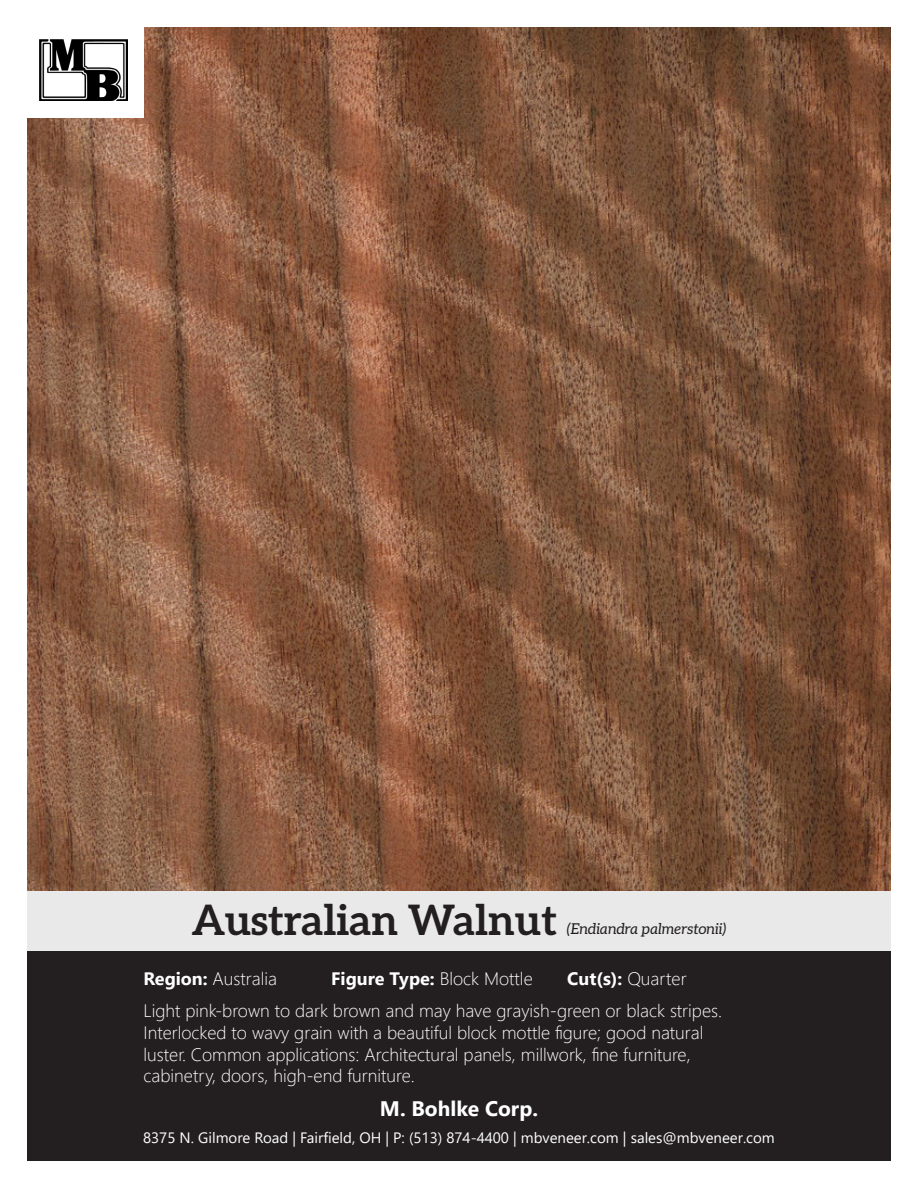
<style>
.page{position:relative;width:918px;height:1188px;background:#fff}
.page>*{position:absolute;margin:0;border:0;box-sizing:border-box;transform-origin:0 0}
.t1{font:700 42px "Aleo";color:#231f20}
.t2{font:700 21px "Segoe UI";color:#fff}
.t3{font:300 18px/21.6px "Segoe UI";color:#fff}
.t4{font:700 18px "Segoe UI";color:#fff}
.t5{font:15px "Segoe UI";color:#fff}
.t6{font:italic 15px "Aleo";color:#231f20}
.s1{font-weight:700}
.s2{font-weight:300}
</style>
<div class="page">
<img style="left:27px;top:27px;width:864px;height:864px">
<div style="left:27px;top:891px;width:864px;height:61px;background:#e9e9e9"></div>
<div style="left:27px;top:0;width:117px;height:118px;background:#fff"></div>
<img style="left:39px;top:39px;width:88px;height:61px">
<div style="left:27px;top:952px;width:864px;height:209px;background:#231f20"></div>
<p class="t1" style="left:191px;top:896px;width:367px">Australian Walnut</p>
<p class="t6" style="left:567px;top:920px;width:161px">(Endiandra palmerstonii)</p>
<p class="t3" style="left:144px;top:966px;width:135px"><span class="s1">Region:</span> Australia</p>
<p class="t4" style="left:331px;top:962px;width:203px">Figure Type: <span class="s2">Block Mottle</span></p>
<p class="t3" style="left:144px;top:961px;width:580px;line-height:32.1px;text-indent:424px"><span class="s1">Cut(s):</span> Quarter<br>Light pink-brown to dark brown and may have grayish-green or black stripes.</p>
<p class="t3" style="left:144px;top:1020px;width:561px">Interlocked to wavy grain with a beautiful block mottle figure; good natural luster. Common applications: Architectural panels, millwork, fine furniture, cabinetry, doors, high-end furniture.</p>
<p class="t2" style="left:380px;top:1089px;width:160px">M. Bohlke Corp.</p>
<p class="t5" style="left:143px;top:1124px;width:633px">8375 N. Gilmore Road | Fairfield, OH | P: (513) 874-4400 | mbveneer.com | sales@mbveneer.com</p>
</div>
